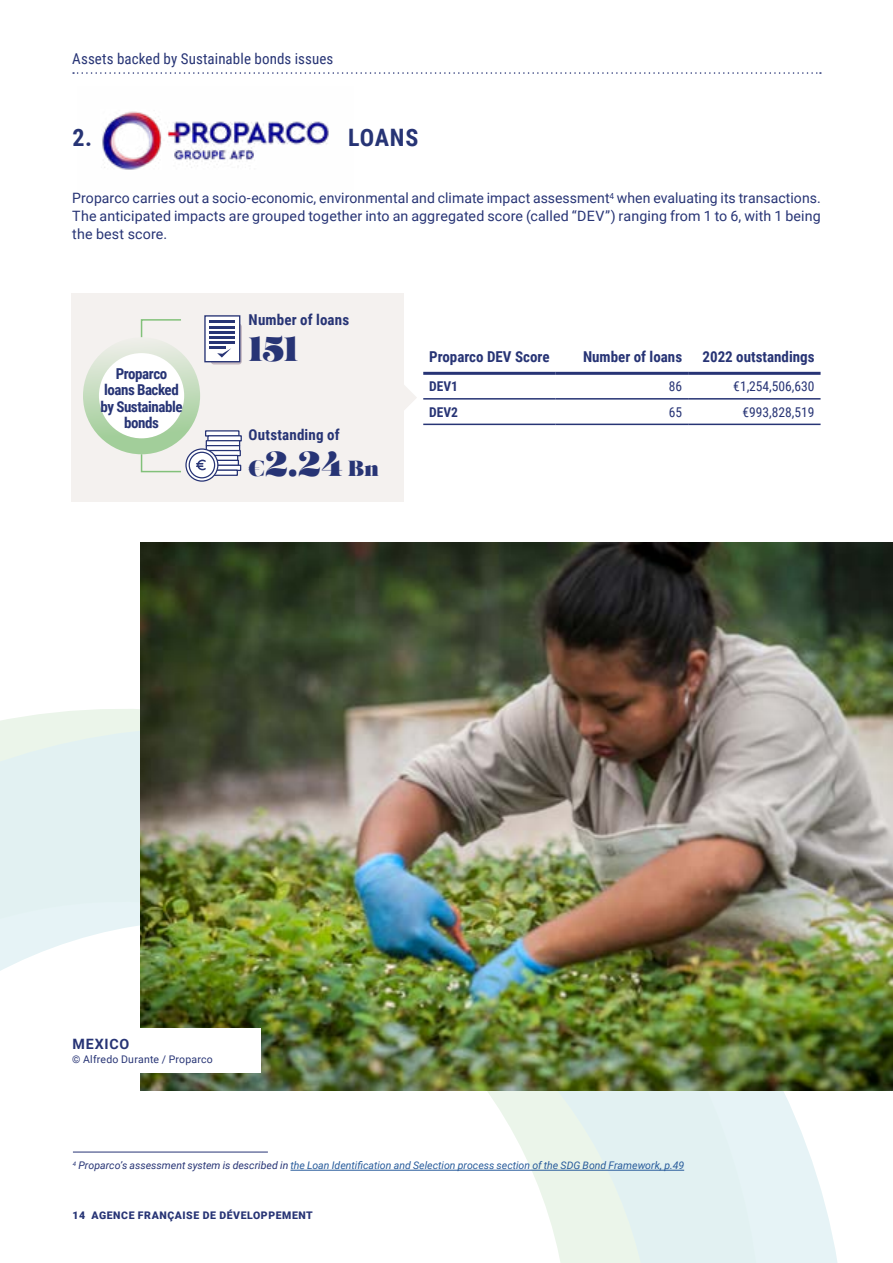
<style>
.page{position:relative;width:893px;height:1263px;background:#fff}
.page>*{position:absolute;margin:0;border:0;box-sizing:border-box;transform-origin:0 0}
.t1{font:34.5px "Salome";color:#273475}
.t2{font:700 24px "Roboto Condensed";letter-spacing:.03em;color:#273475}
.t3{font:700 15px "Roboto Condensed";color:#273475}
.t4{font:700 15px/16.5px "Roboto Condensed";letter-spacing:-.03em;color:#273475;text-align:center}
.t5{font:15px "Roboto Condensed";letter-spacing:.005em;color:#273475}
.t6{font:14.25px/17.7px "Roboto";letter-spacing:.01em;color:#273475;text-align:justify}
.t7{font:700 14.25px "Roboto";letter-spacing:.05em;color:#273475}
.t8{font:13.5px "Roboto Condensed";color:#273475}
.t9{font:700 13.5px "Roboto Condensed";color:#273475}
.t10{font:italic 10.5px "Roboto";color:#275b9b}
.t11{font:900 10.5px "Roboto";letter-spacing:.055em;color:#273475}
.t12{font:10.5px "Roboto";letter-spacing:.02em;color:#273475}
.s1{font-size:21.9px}
.s2{color:#273475}
</style>
<div class="page">
<svg style="left:73px;top:72px;width:748px;height:2px"></svg>
<img style="left:102px;top:111px;width:227px;height:59px">
<svg style="left:0;top:611px;width:838px;height:652px"></svg>
<div style="left:71px;top:293px;width:333px;height:209px;background:#f4f1ef"></div>
<div style="left:99px;top:353px;width:85px;height:85px;background:#fff;border-radius:50%"></div>
<div style="left:83px;top:337px;width:117px;height:117px;border:16px solid #94c88b;border-radius:50%"></div>
<hr style="left:423px;top:372px;width:133px;height:3px;background:#273475">
<hr style="left:556px;top:372px;width:132px;height:3px;background:#273475">
<hr style="left:688px;top:372px;width:133px;height:3px;background:#273475">
<hr style="left:423px;top:398px;width:133px;height:2px;background:#273475">
<hr style="left:556px;top:398px;width:132px;height:2px;background:#273475">
<hr style="left:688px;top:398px;width:133px;height:2px;background:#273475">
<hr style="left:423px;top:424px;width:133px;height:1px;background:#273475">
<hr style="left:556px;top:424px;width:132px;height:1px;background:#273475">
<hr style="left:688px;top:424px;width:133px;height:1px;background:#273475">
<div style="left:205px;top:430px;width:35px;height:7px;background:#fff;border:1px solid #273475"></div>
<svg style="left:207px;top:435px;width:35px;height:6px"></svg>
<svg style="left:206px;top:440px;width:34px;height:5px"></svg>
<svg style="left:206px;top:445px;width:34px;height:5px"></svg>
<svg style="left:209px;top:450px;width:32px;height:6px"></svg>
<svg style="left:215px;top:455px;width:23px;height:5px"></svg>
<svg style="left:217px;top:460px;width:22px;height:5px"></svg>
<svg style="left:218px;top:465px;width:23px;height:6px"></svg>
<div style="left:203px;top:469px;width:35px;height:7px;background:#fff;border:1px solid #273475"></div>
<svg style="left:186px;top:449px;width:32px;height:32px"></svg>
<div style="left:185px;top:448px;width:33px;height:34px;border:1px solid #273475;border-radius:50%"></div>
<div style="left:189px;top:452px;width:26px;height:26px;background:#fff;border-radius:50%"></div>
<div style="left:189px;top:452px;width:26px;height:26px;border:1px solid #273475;border-radius:50%"></div>
<svg style="left:196px;top:459px;width:10px;height:12px"></svg>
<div style="left:211px;top:323px;width:31px;height:41px;background:#8582a1;border-radius:3px"></div>
<svg style="left:204px;top:315px;width:36px;height:47px"></svg>
<hr style="left:209px;top:321px;width:26px;height:2px;background:#273475">
<hr style="left:209px;top:326px;width:26px;height:2px;background:#273475">
<hr style="left:209px;top:332px;width:26px;height:2px;background:#273475">
<hr style="left:209px;top:336px;width:26px;height:2px;background:#273475">
<hr style="left:209px;top:342px;width:26px;height:2px;background:#273475">
<svg style="left:209px;top:346px;width:22px;height:11px"></svg>
<svg style="left:140px;top:319px;width:41px;height:20px"></svg>
<svg style="left:140px;top:453px;width:41px;height:20px"></svg>
<svg style="left:404px;top:385px;width:13px;height:25px"></svg>
<img style="left:141px;top:542px;width:752px;height:549px">
<div style="left:72px;top:1028px;width:189px;height:45px;background:#fff"></div>
<hr style="left:73px;top:1152px;width:195px;height:1px;background:#273475">
<hr style="left:290px;top:1170px;width:394px;height:1px;background:#275b9b">
<p class="t5" style="left:72px;top:49px;width:263px">Assets backed by Sustainable bonds issues</p>
<h2 class="t2" style="left:73px;top:120px;width:21px">2.</h2>
<h2 class="t2" style="left:348px;top:120px;width:72px">LOANS</h2>
<p class="t6" style="left:72px;top:189px;width:750px">Proparco carries out a socio-economic, environmental and climate impact assessment<sup>4</sup> when evaluating its transactions.<br>The anticipated impacts are grouped together into an aggregated score (called “DEV”) ranging from 1 to 6, with 1 being the best score.</p>
<p class="t4" style="left:101px;top:365px;width:83px">Proparco loans Backed by Sustainable bonds</p>
<p class="t3" style="left:249px;top:310px;width:102px">Number of loans</p>
<h1 class="t1" style="left:249px;top:327px;width:51px">151</h1>
<p class="t3" style="left:249px;top:424px;width:92px">Outstanding of</p>
<h1 class="t1" style="left:249px;top:441px;width:132px"><span class="s1">€</span>2.24 <span class="s1">Bn</span></h1>
<p class="t3" style="left:429px;top:346px;width:122px">Proparco DEV Score</p>
<p class="t3" style="left:583px;top:346px;width:101px">Number of loans</p>
<p class="t3" style="left:702px;top:346px;width:114px">2022 outstandings</p>
<p class="t9" style="left:429px;top:377px;width:30px">DEV1</p>
<p class="t8" style="left:669px;top:377px;width:15px">86</p>
<p class="t8" style="left:733px;top:377px;width:83px">€1,254,506,630</p>
<p class="t9" style="left:429px;top:402px;width:30px">DEV2</p>
<p class="t8" style="left:669px;top:402px;width:15px">65</p>
<p class="t8" style="left:743px;top:402px;width:73px">€993,828,519</p>
<p class="t7" style="left:73px;top:1034px;width:58px">MEXICO</p>
<p class="t12" style="left:72px;top:1052px;width:142px">© Alfredo Durante / Proparco</p>
<p class="t10" style="left:73px;top:1158px;width:613px"><sup>4</sup> <span class="s2">Proparco’s assessment system is described in</span> the Loan Identification and Selection process section of the SDG Bond Framework, p.49</p>
<p class="t11" style="left:72px;top:1208px;width:242px">14 AGENCE FRANÇAISE DE DÉVELOPPEMENT</p>
</div>
